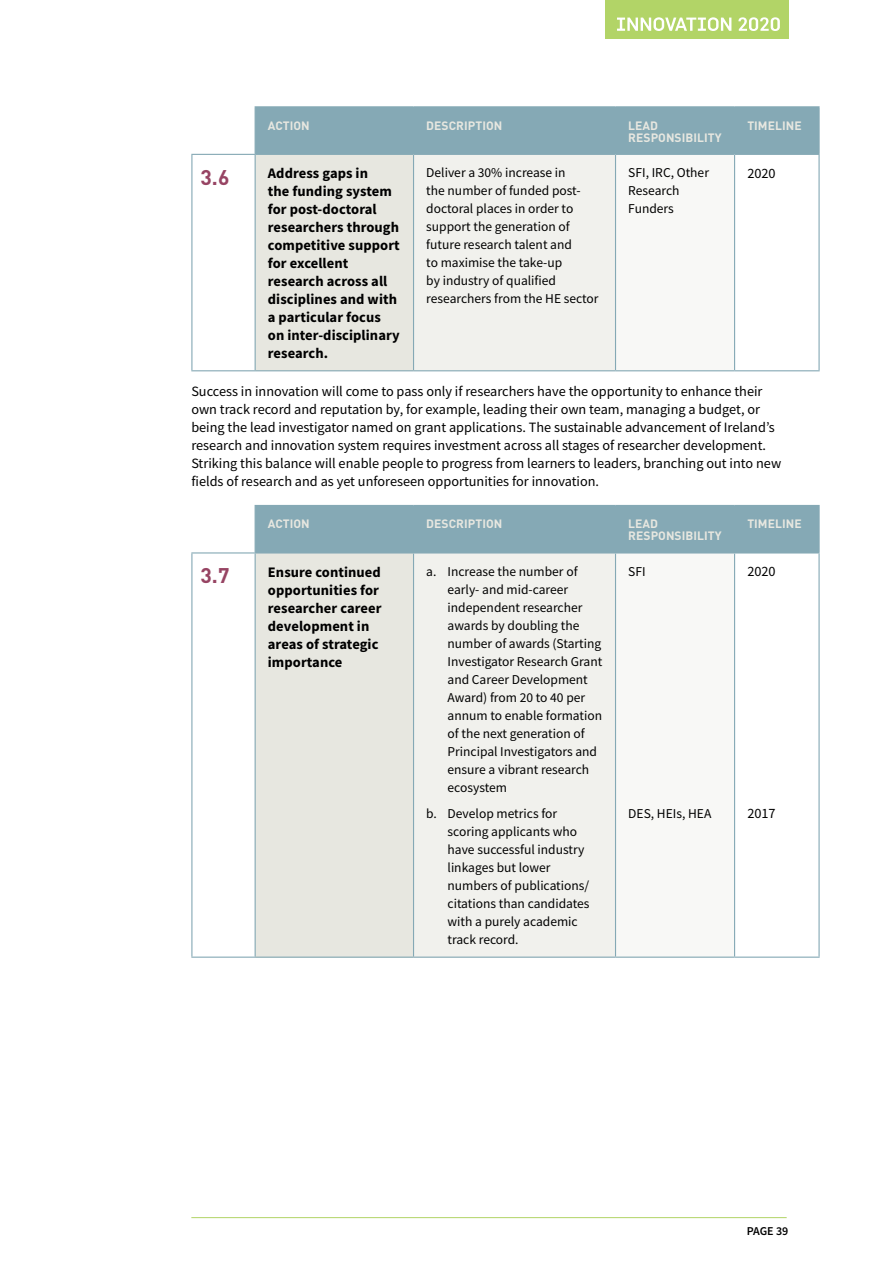
<style>
.page{position:relative;width:893px;height:1263px;background:#fff}
.page>*{position:absolute;margin:0;border:0;box-sizing:border-box;transform-origin:0 0}
.Table_number{font:700 21px "DIN";color:#974463}
.Table_Body_BOLD{font:700 14.55px/18px "Source Sans Pro";letter-spacing:.005em;color:#000}
._2020_-_Body_copy{font:14.25px/18px "Source Sans Pro";color:#000}
.Table_Body{font:13.5px/18px "Source Sans Pro";color:#000}
.table_Header_CAOPS{font:700 12px/12px "DIN";letter-spacing:.005em;color:#e7e7e0}
.t1{font:600 12px "Source Sans Pro";letter-spacing:-.005em;color:#000}
</style>
<div class="page">
<div style="left:605px;top:0;width:183px;height:39px;background:#b2d467"></div>
<svg style="left:617px;top:17px;width:163px;height:14px"></svg>
<hr style="left:191px;top:1217px;width:596px;height:1px;background:#b2d467">
<div style="left:256px;top:107px;width:562px;height:47px;background:#85a9b5"></div>
<div style="left:255px;top:154px;width:159px;height:217px;background:#e7e7e0"></div>
<div style="left:414px;top:154px;width:201px;height:217px;background:#f1f1ed"></div>
<div style="left:615px;top:154px;width:120px;height:217px;background:#f8f8f6"></div>
<hr style="left:413px;top:107px;width:1px;height:47px;background:#85a9b5">
<hr style="left:615px;top:107px;width:1px;height:47px;background:#85a9b5">
<hr style="left:734px;top:107px;width:1px;height:47px;background:#85a9b5">
<hr style="left:734px;top:155px;width:1px;height:215px;background:#85a9b5">
<hr style="left:255px;top:106px;width:159px;height:1px;background:#85a9b5">
<hr style="left:255px;top:107px;width:1px;height:47px;background:#85a9b5">
<hr style="left:414px;top:106px;width:201px;height:1px;background:#85a9b5">
<hr style="left:615px;top:106px;width:120px;height:1px;background:#85a9b5">
<hr style="left:735px;top:106px;width:85px;height:1px;background:#85a9b5">
<hr style="left:818px;top:107px;width:2px;height:47px;background:#85a9b5">
<hr style="left:255px;top:154px;width:159px;height:1px;background:#85a9b5">
<hr style="left:255px;top:155px;width:1px;height:215px;background:#85a9b5">
<hr style="left:414px;top:154px;width:201px;height:1px;background:#85a9b5">
<hr style="left:413px;top:155px;width:1px;height:215px;background:#85a9b5">
<hr style="left:615px;top:154px;width:120px;height:1px;background:#85a9b5">
<hr style="left:615px;top:155px;width:1px;height:215px;background:#85a9b5">
<hr style="left:735px;top:154px;width:85px;height:1px;background:#85a9b5">
<hr style="left:818px;top:155px;width:2px;height:215px;background:#85a9b5">
<hr style="left:255px;top:370px;width:159px;height:1px;background:#85a9b5">
<hr style="left:414px;top:370px;width:201px;height:1px;background:#85a9b5">
<hr style="left:615px;top:370px;width:120px;height:1px;background:#85a9b5">
<hr style="left:735px;top:370px;width:85px;height:1px;background:#85a9b5">
<hr style="left:191px;top:154px;width:64px;height:1px;background:#85a9b5">
<hr style="left:191px;top:155px;width:1px;height:215px;background:#85a9b5">
<hr style="left:191px;top:370px;width:64px;height:1px;background:#85a9b5">
<div style="left:256px;top:506px;width:562px;height:46px;background:#85a9b5"></div>
<div style="left:255px;top:553px;width:159px;height:404px;background:#e7e7e0"></div>
<div style="left:414px;top:553px;width:201px;height:404px;background:#f1f1ed"></div>
<div style="left:615px;top:553px;width:120px;height:404px;background:#f8f8f6"></div>
<hr style="left:413px;top:506px;width:1px;height:46px;background:#85a9b5">
<hr style="left:615px;top:506px;width:1px;height:46px;background:#85a9b5">
<hr style="left:734px;top:506px;width:1px;height:46px;background:#85a9b5">
<hr style="left:734px;top:553px;width:1px;height:403px;background:#85a9b5">
<hr style="left:255px;top:505px;width:159px;height:1px;background:#85a9b5">
<hr style="left:255px;top:506px;width:1px;height:46px;background:#85a9b5">
<hr style="left:414px;top:505px;width:201px;height:1px;background:#85a9b5">
<hr style="left:615px;top:505px;width:120px;height:1px;background:#85a9b5">
<hr style="left:735px;top:505px;width:85px;height:1px;background:#85a9b5">
<hr style="left:818px;top:506px;width:2px;height:46px;background:#85a9b5">
<hr style="left:255px;top:552px;width:159px;height:1px;background:#85a9b5">
<hr style="left:255px;top:553px;width:1px;height:403px;background:#85a9b5">
<hr style="left:414px;top:552px;width:201px;height:1px;background:#85a9b5">
<hr style="left:413px;top:553px;width:1px;height:403px;background:#85a9b5">
<hr style="left:615px;top:552px;width:120px;height:1px;background:#85a9b5">
<hr style="left:615px;top:553px;width:1px;height:403px;background:#85a9b5">
<hr style="left:735px;top:552px;width:85px;height:1px;background:#85a9b5">
<hr style="left:818px;top:553px;width:2px;height:403px;background:#85a9b5">
<hr style="left:255px;top:956px;width:159px;height:2px;background:#85a9b5">
<hr style="left:414px;top:956px;width:201px;height:2px;background:#85a9b5">
<hr style="left:615px;top:956px;width:120px;height:2px;background:#85a9b5">
<hr style="left:735px;top:956px;width:85px;height:2px;background:#85a9b5">
<hr style="left:191px;top:552px;width:64px;height:1px;background:#85a9b5">
<hr style="left:191px;top:553px;width:1px;height:403px;background:#85a9b5">
<hr style="left:191px;top:956px;width:64px;height:2px;background:#85a9b5">
<p class="table_Header_CAOPS" style="left:268px;top:119px;width:43px">ACTION</p>
<p class="table_Header_CAOPS" style="left:426px;top:119px;width:78px">DESCRIPTION</p>
<p class="table_Header_CAOPS" style="left:628px;top:119px;width:95px">LEAD<br>RESPONSIBILITY</p>
<p class="table_Header_CAOPS" style="left:747px;top:119px;width:56px">TIMELINE</p>
<p class="Table_number" style="left:200px;top:163px;width:31px">3.6</p>
<p class="Table_Body_BOLD" style="left:268px;top:164px;width:133px">Address gaps in<br>the funding system for post-doctoral researchers through competitive support for excellent research across all disciplines and with a particular focus on inter-disciplinary research.</p>
<p class="Table_Body" style="left:426px;top:164px;width:174px">Deliver a 30% increase in<br>the number of funded post&shy;doctoral places in order to support the generation of future research talent and<br>to maximise the take-up<br>by industry of qualified researchers from the HE sector</p>
<p class="Table_Body" style="left:628px;top:164px;width:82px">SFI, IRC, Other<br>Research<br>Funders</p>
<p class="_2020_-_Body_copy" style="left:747px;top:164px;width:30px">2020</p>
<p class="_2020_-_Body_copy" style="left:191px;top:382px;width:591px">Success in innovation will come to pass only if researchers have the opportunity to enhance their own track record and reputation by, for example, leading their own team, managing a budget, or being the lead investigator named on grant applications. The sustainable advancement of Ireland’s research and innovation system requires investment across all stages of researcher development.<br>Striking this balance will enable people to progress from learners to leaders, branching out into new fields of research and as yet unforeseen opportunities for innovation.</p>
<p class="table_Header_CAOPS" style="left:268px;top:517px;width:43px">ACTION</p>
<p class="table_Header_CAOPS" style="left:426px;top:517px;width:78px">DESCRIPTION</p>
<p class="table_Header_CAOPS" style="left:628px;top:517px;width:95px">LEAD<br>RESPONSIBILITY</p>
<p class="table_Header_CAOPS" style="left:747px;top:517px;width:56px">TIMELINE</p>
<p class="Table_number" style="left:200px;top:562px;width:31px">3.7</p>
<p class="Table_Body_BOLD" style="left:268px;top:563px;width:115px">Ensure continued opportunities for researcher career development in areas of strategic importance</p>
<p class="Table_Body" style="left:448px;top:562px;width:156px;text-indent:-21px">a. Increase the number of early- and mid-career independent researcher awards by doubling the number of awards (Starting<br>Investigator Research Grant and Career Development<br>Award) from 20 to 40 per annum to enable formation of the next generation of<br>Principal Investigators and ensure a vibrant research ecosystem</p>
<p class="Table_Body" style="left:448px;top:805px;width:143px;text-indent:-21px">b. Develop metrics for scoring applicants who have successful industry linkages but lower numbers of publications/ citations than candidates with a purely academic track record.</p>
<p class="Table_Body" style="left:628px;top:562px;width:19px">SFI</p>
<p class="_2020_-_Body_copy" style="left:747px;top:563px;width:30px">2020</p>
<p class="Table_Body" style="left:628px;top:804px;width:85px">DES, HEIs, HEA</p>
<p class="_2020_-_Body_copy" style="left:747px;top:804px;width:30px">2017</p>
<p class="t1" style="left:747px;top:1223px;width:43px">PAGE 39</p>
</div>
